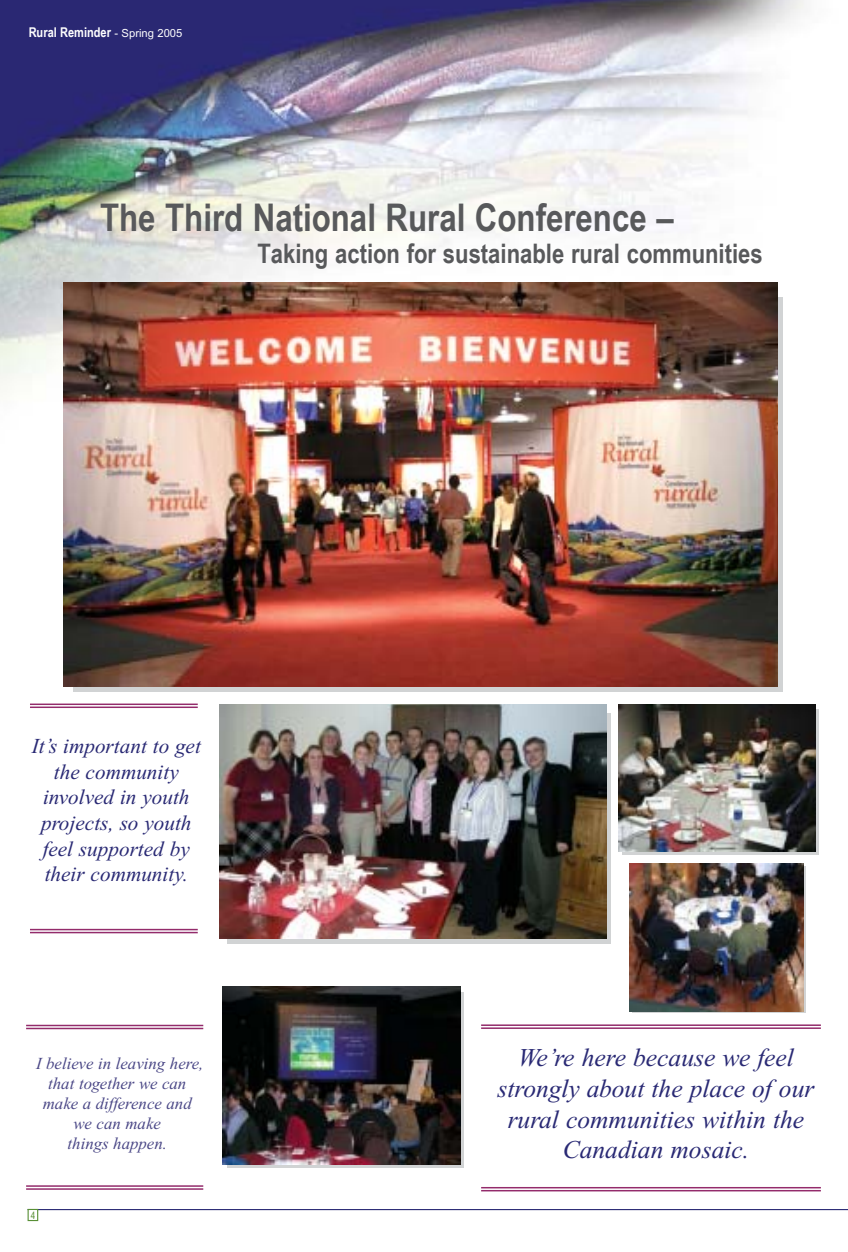
<style>
.page{position:relative;width:848px;height:1252px;background:#fff}
.page>*{position:absolute;margin:0;border:0;box-sizing:border-box;transform-origin:0 0}
.t1{font:700 38.15px "Arial Narrow";color:#58595b}
.t2{font:700 26.95px "Arial Narrow";color:#58595b}
.t3{font:italic 25.55px/30.6px "Times New Roman";color:#292974;text-align:center}
.t4{font:italic 21.18px/25.6px "Times New Roman";color:#292974;text-align:center}
.t5{font:italic 16.8px/20.1px "Times New Roman";color:#4a4786;text-align:center}
.t6{font:700 13.47px "Arial Narrow";color:#fff}
.t7{font:10.15px "Arial Narrow";color:#588f35}
.s1{font-family:"Arial";font-weight:400;font-size:11.2px}
</style>
<div class="page">
<img style="left:0;top:0;width:848px;height:1222px">
<p class="t6" style="left:29px;top:24px;width:155px">Rural Reminder <span class="s1">- Spring 2005</span></p>
<h1 class="t1" style="left:100px;top:195px;width:575px">The Third National Rural Conference –</h1>
<p class="t2" style="left:257px;top:237px;width:507px">Taking action for sustainable rural communities</p>
<p class="t4" style="left:32px;top:735px;width:171px">It’s important to get the community involved in youth projects, so youth feel supported by their community.</p>
<p class="t5" style="left:36px;top:1054px;width:169px">I believe in leaving here, that together we can make a difference and we can make<br>things happen.</p>
<p class="t3" style="left:497px;top:1044px;width:318px">We’re here because we feel strongly about the place of our rural communities within the<br>Canadian mosaic.</p>
<p class="t7" style="left:31px;top:1208px;width:6px">4</p>
</div>
